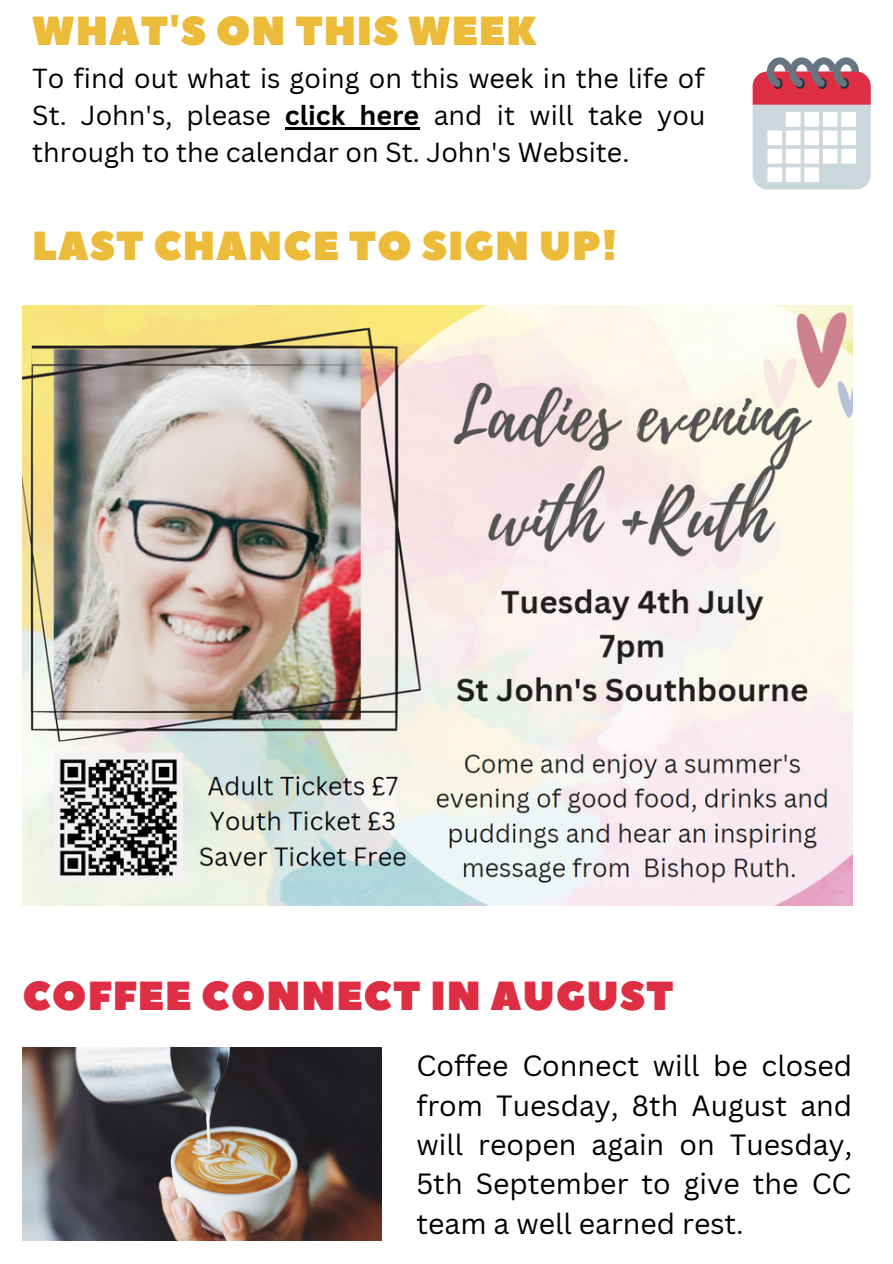
<style>
.page{position:relative;width:893px;height:1264px;background:#fff}
.page>*{position:absolute;margin:0;border:0;box-sizing:border-box;transform-origin:0 0}
.t1{font:40.5px "Peace Sans";letter-spacing:.02em;color:#ecbb39}
.t2{font:40.5px "Peace Sans";letter-spacing:.02em;color:#dd2e44}
.t3{font:28.5px/39.3px "Canva Sans";color:#000;text-align:justify}
.t4{font:26.85px/37px "Canva Sans";color:#000;text-align:justify}
.s1{font-weight:700}
</style>
<div class="page">
<svg style="left:752px;top:57px;width:118px;height:132px"></svg>
<img style="left:22px;top:305px;width:830px;height:600px">
<img style="left:22px;top:1047px;width:359px;height:193px">
<hr style="left:285px;top:127px;width:134px;height:2px;background:#000">
<p class="t1" style="left:32px;top:4px;width:505px">WHAT'S ON THIS WEEK</p>
<p class="t4" style="left:32px;top:59px;width:674px">To find out what is going on this week in the life of St. John's, please <span class="s1">click here</span> and it will take you through to the calendar on St. John's Website.</p>
<p class="t1" style="left:32px;top:219px;width:586px">LAST CHANCE TO SIGN UP!</p>
<p class="t2" style="left:22px;top:968px;width:652px">COFFEE CONNECT IN AUGUST</p>
<p class="t3" style="left:416px;top:1045px;width:437px">Coffee Connect will be closed from Tuesday, 8th August and will reopen again on Tuesday, 5th September to give the CC team a well earned rest.</p>
</div>
